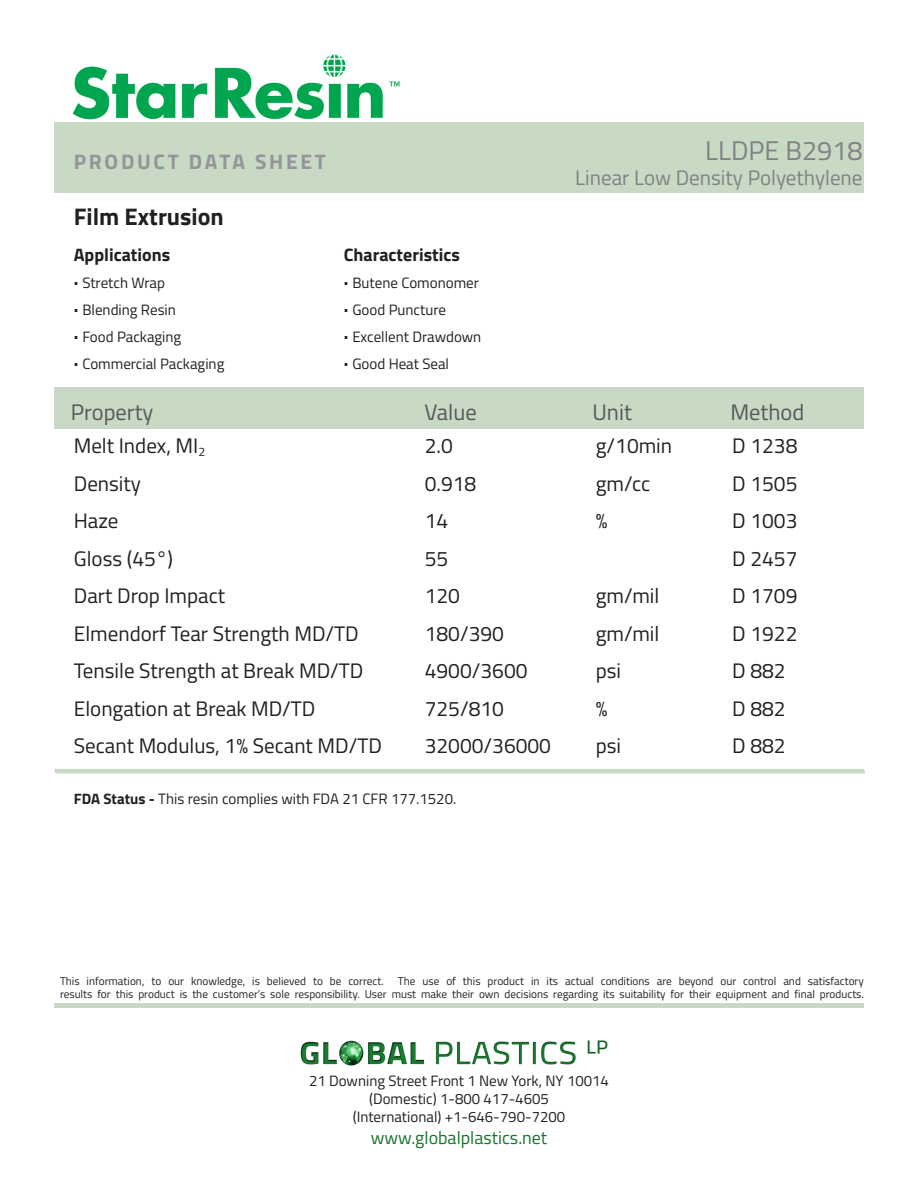
<style>
.page{position:relative;width:918px;height:1188px;background:#fff}
.page>*{position:absolute;margin:0;border:0;box-sizing:border-box;transform-origin:0 0}
.t1{font:27px "Titillium Web";color:#808285}
.Disclaimer{font:700 24px "Titillium Web";color:#231f20}
.t2{font:22.5px "Titillium Web";color:#57585a}
.t3{font:21px "Titillium Web";color:#231f20}
.t4{font:21px "Titillium Web";color:#808285}
.t5{font:700 21px "Titillium Web";letter-spacing:.13em;color:#939598}
.Disclaimer-2{font:700 18px "Titillium Web";color:#231f20}
.t6{font:18px "Titillium Web";color:#19732d}
.Disclaimer-3{font:15px "Titillium Web";color:#231f20}
.Disclaimer-4{font:11.25px/13.5px "Titillium Web";color:#231f20}
.s1{font-weight:700;font-size:18px}
.s2{font-weight:700}
</style>
<div class="page">
<div style="left:54px;top:387px;width:810px;height:41px;background:#c8d9c4"></div>
<div style="left:54px;top:122px;width:810px;height:71px;background:#c8d9c4"></div>
<img style="left:72px;top:54px;width:328px;height:65px">
<hr style="left:54px;top:769px;width:812px;height:4px;background:#c8d9c4">
<div style="left:54px;top:1003px;width:810px;height:5px;background:#c8d9c4"></div>
<img style="left:300px;top:1040px;width:308px;height:26px">
<p class="t5" style="left:74px;top:146px;width:254px">PRODUCT DATA SHEET</p>
<p class="t1" style="left:705px;top:131px;width:159px">LLDPE B2918</p>
<p class="t4" style="left:575px;top:163px;width:289px">Linear Low Density Polyethylene</p>
<p class="Disclaimer" style="left:74px;top:198px;width:152px">Film Extrusion</p>
<p class="Disclaimer-2" style="left:74px;top:241px;width:98px">Applications</p>
<p class="Disclaimer-2" style="left:344px;top:241px;width:118px">Characteristics</p>
<p class="Disclaimer-3" style="left:74px;top:272px;width:93px"><span class="s1">·</span> Stretch Wrap</p>
<p class="Disclaimer-3" style="left:344px;top:272px;width:137px"><span class="s1">·</span> Butene Comonomer</p>
<p class="Disclaimer-3" style="left:74px;top:299px;width:104px"><span class="s1">·</span> Blending Resin</p>
<p class="Disclaimer-3" style="left:344px;top:299px;width:104px"><span class="s1">·</span> Good Puncture</p>
<p class="Disclaimer-3" style="left:74px;top:326px;width:109px"><span class="s1">·</span> Food Packaging</p>
<p class="Disclaimer-3" style="left:344px;top:326px;width:139px"><span class="s1">·</span> Excellent Drawdown</p>
<p class="Disclaimer-3" style="left:74px;top:353px;width:152px"><span class="s1">·</span> Commercial Packaging</p>
<p class="Disclaimer-3" style="left:344px;top:353px;width:107px"><span class="s1">·</span> Good Heat Seal</p>
<p class="t2" style="left:71px;top:396px;width:84px">Property</p>
<p class="t2" style="left:424px;top:396px;width:54px">Value</p>
<p class="t2" style="left:592px;top:396px;width:41px">Unit</p>
<p class="t2" style="left:730px;top:396px;width:75px">Method</p>
<p class="t3" style="left:74px;top:431px;width:133px">Melt Index, MI<sub>2</sub></p>
<p class="t3" style="left:425px;top:431px;width:30px">2.0</p>
<p class="t3" style="left:596px;top:431px;width:78px">g/10min</p>
<p class="t3" style="left:732px;top:431px;width:67px">D 1238</p>
<p class="t3" style="left:74px;top:468px;width:69px">Density</p>
<p class="t3" style="left:425px;top:468px;width:53px">0.918</p>
<p class="t3" style="left:596px;top:468px;width:56px">gm/cc</p>
<p class="t3" style="left:732px;top:468px;width:67px">D 1505</p>
<p class="t3" style="left:74px;top:506px;width:46px">Haze</p>
<p class="t3" style="left:425px;top:506px;width:25px">14</p>
<p class="t3" style="left:596px;top:506px;width:13px">%</p>
<p class="t3" style="left:732px;top:506px;width:67px">D 1003</p>
<p class="t3" style="left:74px;top:543px;width:101px">Gloss (45°)</p>
<p class="t3" style="left:425px;top:543px;width:25px">55</p>
<p class="t3" style="left:732px;top:543px;width:67px">D 2457</p>
<p class="t3" style="left:74px;top:581px;width:153px">Dart Drop Impact</p>
<p class="t3" style="left:425px;top:581px;width:37px">120</p>
<p class="t3" style="left:596px;top:581px;width:65px">gm/mil</p>
<p class="t3" style="left:732px;top:581px;width:67px">D 1709</p>
<p class="t3" style="left:74px;top:618px;width:286px">Elmendorf Tear Strength MD/TD</p>
<p class="t3" style="left:425px;top:618px;width:81px">180/390</p>
<p class="t3" style="left:596px;top:618px;width:65px">gm/mil</p>
<p class="t3" style="left:732px;top:618px;width:67px">D 1922</p>
<p class="t3" style="left:74px;top:656px;width:291px">Tensile Strength at Break MD/TD</p>
<p class="t3" style="left:425px;top:656px;width:104px">4900/3600</p>
<p class="t3" style="left:596px;top:656px;width:27px">psi</p>
<p class="t3" style="left:732px;top:656px;width:55px">D 882</p>
<p class="t3" style="left:74px;top:693px;width:243px">Elongation at Break MD/TD</p>
<p class="t3" style="left:425px;top:693px;width:81px">725/810</p>
<p class="t3" style="left:596px;top:693px;width:13px">%</p>
<p class="t3" style="left:732px;top:693px;width:55px">D 882</p>
<p class="t3" style="left:74px;top:731px;width:310px">Secant Modulus, 1% Secant MD/TD</p>
<p class="t3" style="left:425px;top:731px;width:128px">32000/36000</p>
<p class="t3" style="left:596px;top:731px;width:27px">psi</p>
<p class="t3" style="left:732px;top:731px;width:55px">D 882</p>
<p class="Disclaimer-3" style="left:74px;top:787px;width:384px"><span class="s2">FDA Status -</span> This resin complies with FDA 21 CFR 177.1520.</p>
<p class="Disclaimer-4" style="left:60px;top:974px;width:805px">This information, to our knowledge, is believed to be correct. The use of this product in its actual conditions are beyond our control and satisfactory results for this product is the customer’s sole responsibility. User must make their own decisions regarding its suitability for their equipment and final products.</p>
<p class="Disclaimer-3" style="left:309px;top:1070px;width:301px">21 Downing Street Front 1 New York, NY 10014</p>
<p class="Disclaimer-3" style="left:369px;top:1088px;width:181px">(Domestic) 1-800 417-4605</p>
<p class="Disclaimer-3" style="left:353px;top:1106px;width:214px">(International) +1-646-790-7200</p>
<p class="t6" style="left:371px;top:1125px;width:178px">www.globalplastics.net</p>
</div>
